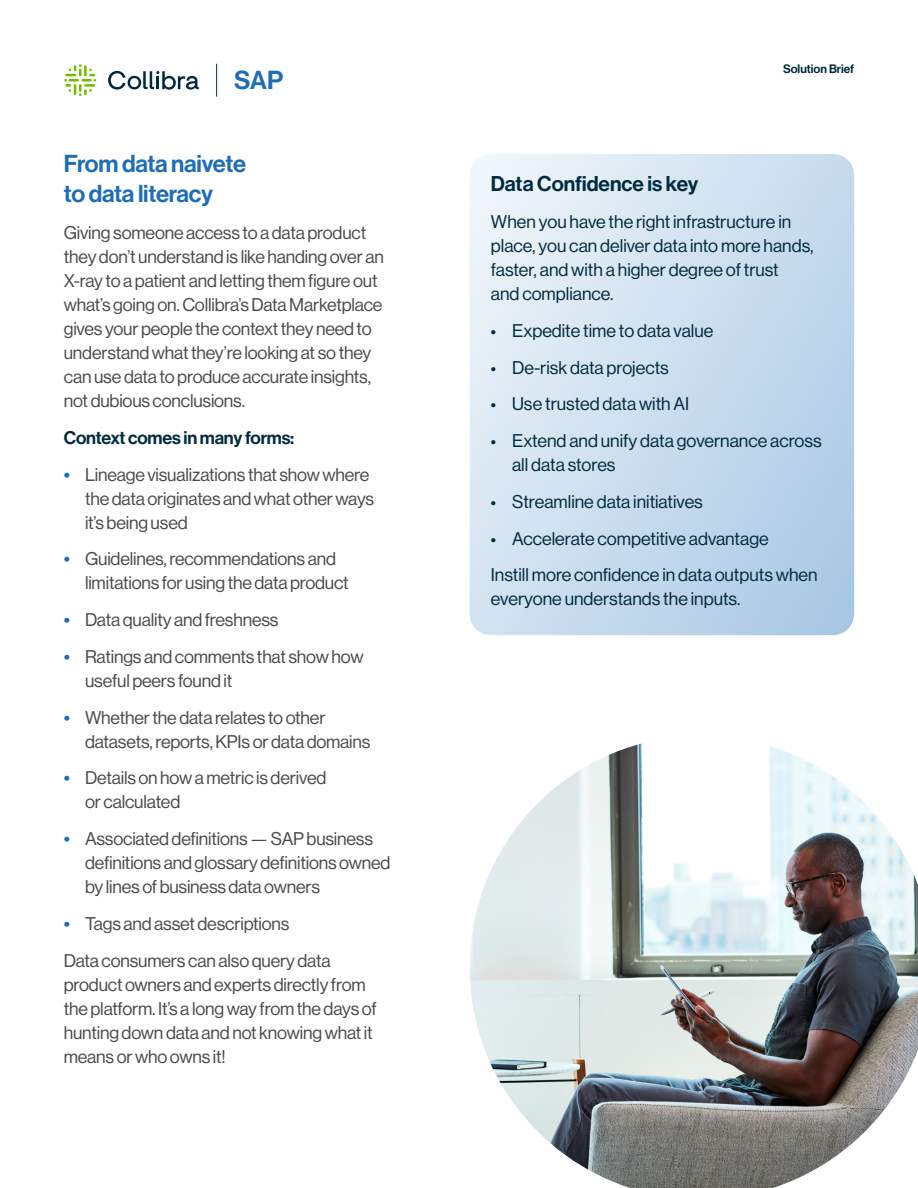
<style>
.page{position:relative;width:918px;height:1188px;background:#fff}
.page>*{position:absolute;margin:0;border:0;box-sizing:border-box;transform-origin:0 0}
.t1{font:25.5px "N Haas Grotesk DS Pro 65 Md";color:#1e6eb7}
.t2{font:24px/30px "N Haas Grotesk DS Pro 65 Md";letter-spacing:-.01em;color:#1e6eb7}
.t3{font:21px "N Haas Grotesk DS Pro 65 Md";color:#002b40}
.t4{font:18px/24px "N Haas Grotesk DS Pro 55 Rg";letter-spacing:-.01em;color:#4b4b4c}
.t5{font:18px/24px "N Haas Grotesk DS Pro 55 Rg";color:#002b40}
.t6{font:18px "N Haas Grotesk DS Pro 65 Md";letter-spacing:-.01em;color:#002b40}
.t7{font:12px "N Haas Grotesk DS Pro 65 Md";color:#002b40}
.s1{font-family:"N Haas Grotesk DS Pro 65 Md";color:#1e6eb7}
.s2{font-family:"N Haas Grotesk DS Pro 65 Md";font-size:15px}
</style>
<div class="page">
<svg style="left:64px;top:64px;width:33px;height:32px"></svg>
<svg style="left:108px;top:71px;width:91px;height:19px"></svg>
<hr style="left:216px;top:64px;width:1px;height:33px;background:#002b40">
<svg style="left:470px;top:154px;width:384px;height:481px;background:#ccdeee"></svg>
<img style="left:470px;top:743px;width:448px;height:445px">
<h1 class="t1" style="left:234px;top:66px;width:51px">SAP</h1>
<h2 class="t2" style="left:64px;top:149px;width:184px">From data naivete to data literacy</h2>
<p class="t4" style="left:64px;top:221px;width:322px">Giving someone access to a data product they don’t understand is like handing over an X-ray to a patient and letting them figure out what’s going on. Collibra’s Data Marketplace gives your people the context they need to understand what they’re looking at so they can use data to produce accurate insights, not dubious conclusions.</p>
<p class="t6" style="left:64px;top:427px;width:232px">Context comes in many forms:</p>
<p class="t4" style="left:85px;top:462px;width:291px;text-indent:-21px"><span class="s1">•</span> Lineage visualizations that show where the data originates and what other ways it’s being used</p>
<p class="t4" style="left:85px;top:547px;width:265px;text-indent:-21px"><span class="s1">•</span> Guidelines, recommendations and limitations for using the data product</p>
<p class="t4" style="left:64px;top:608px;width:216px"><span class="s1">•</span> Data quality and freshness</p>
<p class="t4" style="left:85px;top:645px;width:280px;text-indent:-21px"><span class="s1">•</span> Ratings and comments that show how useful peers found it</p>
<p class="t4" style="left:85px;top:705px;width:287px;text-indent:-21px"><span class="s1">•</span> Whether the data relates to other datasets, reports, KPIs or data domains</p>
<p class="t4" style="left:85px;top:766px;width:243px;text-indent:-21px"><span class="s1">•</span> Details on how a metric is derived or calculated</p>
<p class="t4" style="left:85px;top:827px;width:307px;text-indent:-21px"><span class="s1">•</span> Associated definitions — SAP business definitions and glossary definitions owned by lines of business data owners</p>
<p class="t4" style="left:64px;top:905px;width:268px;line-height:36.8px"><span class="s1">•</span> Tags and asset descriptions<br>Data consumers can also query data</p>
<p class="t4" style="left:64px;top:972px;width:314px">product owners and experts directly from the platform. It’s a long way from the days of hunting down data and not knowing what it means or who owns it!</p>
<p class="t7" style="left:783px;top:62px;width:73px">Solution Brief</p>
<p class="t3" style="left:491px;top:172px;width:209px">Data Confidence is key</p>
<p class="t5" style="left:491px;top:210px;width:324px">When you have the right infrastructure in place, you can deliver data into more hands, faster, and with a higher degree of trust<br>and compliance.</p>
<p class="t5" style="left:491px;top:319px;width:224px"><span class="s2">•</span> Expedite time to data value</p>
<p class="t5" style="left:491px;top:355px;width:179px"><span class="s2">•</span> De-risk data projects</p>
<p class="t5" style="left:491px;top:392px;width:200px"><span class="s2">•</span> Use trusted data with AI</p>
<p class="t5" style="left:512px;top:429px;width:311px;text-indent:-21px"><span class="s2">•</span> Extend and unify data governance across all data stores</p>
<p class="t5" style="left:491px;top:490px;width:214px"><span class="s2">•</span> Streamline data initiatives</p>
<p class="t5" style="left:491px;top:520px;width:328px;line-height:36.8px"><span class="s2">•</span> Accelerate competitive advantage<br>Instill more confidence in data outputs when</p>
<p class="t5" style="left:491px;top:587px;width:251px">everyone understands the inputs.</p>
</div>
